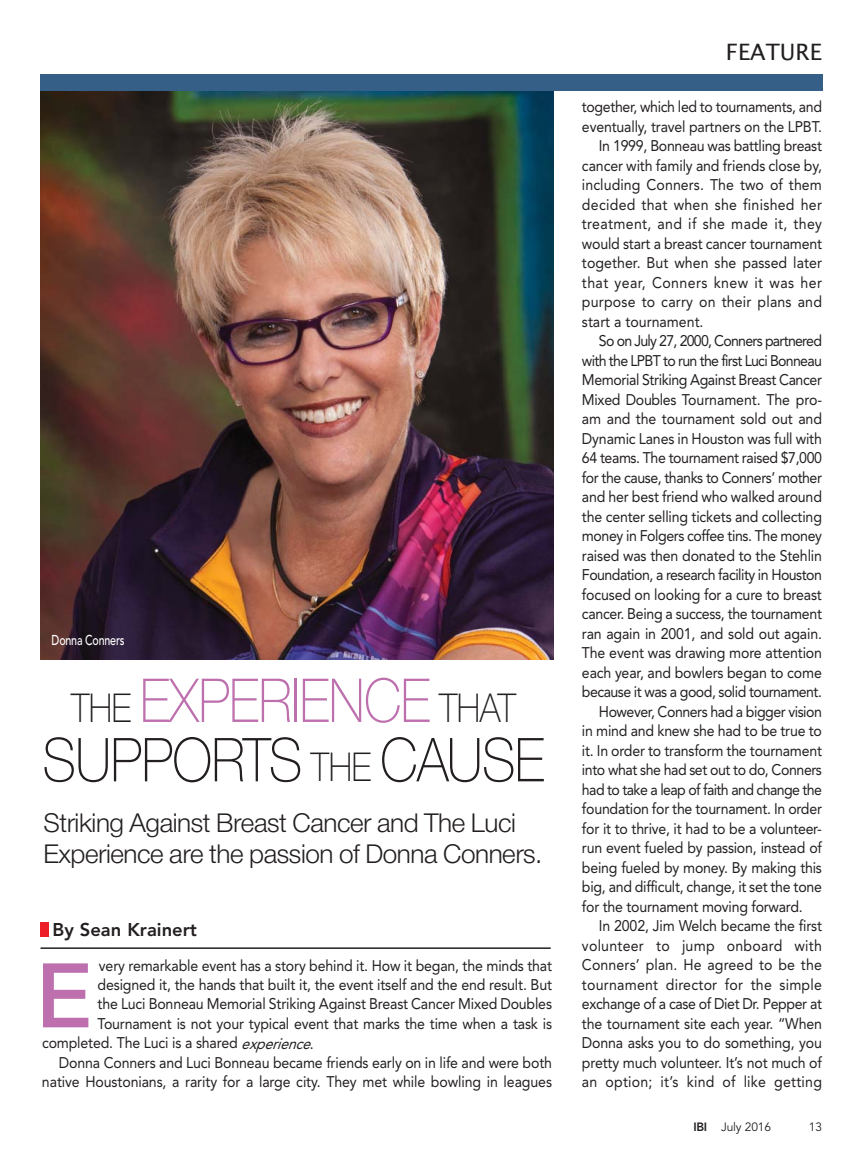
<style>
.page{position:relative;width:864px;height:1161px;background:#fff}
.page>*{position:absolute;margin:0;border:0;box-sizing:border-box;transform-origin:0 0}
.t1{font:96px "NH65";color:#bd6fae}
.t2{font:64.95px/59.4px "NH35";letter-spacing:-.01em;color:#231f20;text-align:center;scale:.88 1}
.t3{font:27.9px/31.2px "NH45";letter-spacing:-.015em;color:#231f20}
.t4{font:22.5px "Lucida Grande";color:#231f20}
.t5{font:800 18.3px "Avenir LT Std";color:#231f20}
.t6{font:15.3px "Avenir LT Std";letter-spacing:-.01em;color:#231f20;scale:.92 1}
.t7{font:15.3px "Avenir LT Std";letter-spacing:-.03em;color:#231f20;scale:.92 1}
.t8{font:15.3px "Avenir LT Std";letter-spacing:.015em;color:#231f20;scale:.92 1}
.t9{font:15.3px "Avenir LT Std";letter-spacing:-.035em;color:#231f20;scale:.92 1}
.t10{font:15.3px "Avenir LT Std";letter-spacing:-.05em;color:#231f20;scale:.92 1}
.t11{font:15.3px "Avenir LT Std";letter-spacing:.02em;color:#231f20;scale:.92 1}
.t12{font:15.3px "Avenir LT Std";letter-spacing:-.04em;color:#231f20;scale:.92 1}
.t13{font:15.3px "Avenir LT Std";letter-spacing:.03em;color:#231f20;scale:.92 1}
.t14{font:15.3px "Avenir LT Std";letter-spacing:.01em;color:#231f20;scale:.92 1}
.t15{font:500 14.25px "Avenir LT Std";letter-spacing:-.015em;color:#fff;scale:.75 1}
.t16{font:12px "Avenir LT Std";letter-spacing:-.015em;color:#231f20}
.s1{font-size:42.75px}
.s2{color:#bd6fae}
.s3{font-style:italic}
.s4{font-weight:800}
</style>
<div class="page">
<img style="left:40px;top:91px;width:514px;height:568px">
<hr style="left:40px;top:947px;width:511px;height:2px;background:#231f20">
<div style="left:41px;top:922px;width:8px;height:15px;background:#ed1e25"></div>
<div style="left:40px;top:74px;width:784px;height:17px;background:#365f87"></div>
<p class="t15" style="left:52px;top:635px;width:99px">Donna Conners</p>
<p class="t2" style="left:42px;top:677px;width:572px"><span class="s1">THE</span> <span class="s2">EXPERIENCE</span> <span class="s1">THAT<br></span>SUPPORTS <span class="s1">THE</span> CAUSE</p>
<p class="t3" style="left:44px;top:809px;width:501px">Striking Against Breast Cancer and The Luci<br>Experience are the passion of Donna Conners.</p>
<p class="t5" style="left:52px;top:922px;width:146px">By Sean Krainert</p>
<p class="t6" style="left:99px;top:958px;width:494px">very remarkable event has a story behind it. How it began, the minds that</p>
<p class="t6" style="left:98px;top:977px;width:495px">designed it, the hands that built it, the event itself and the end result. But</p>
<p class="t6" style="left:98px;top:997px;width:495px">the Luci Bonneau Memorial Striking Against Breast Cancer Mixed Doubles</p>
<p class="t6" style="left:98px;top:1016px;width:495px">Tournament is not your typical event that marks the time when a task is</p>
<p class="t6" style="left:42px;top:1036px;width:297px">completed. The Luci is a shared <span class="s3">experience</span>.</p>
<p class="t6" style="left:59px;top:1055px;width:537px">Donna Conners and Luci Bonneau became friends early on in life and were both</p>
<p class="t6" style="left:42px;top:1075px;width:556px">native Houstonians, a rarity for a large city. They met while bowling in leagues</p>
<p class="t1" style="left:37px;top:963px;width:57px">E</p>
<p class="t4" style="left:726px;top:39px;width:98px">FEATURE</p>
<p class="t6" style="left:582px;top:100px;width:262px">together, which led to tournaments, and</p>
<p class="t6" style="left:582px;top:119px;width:262px">eventually, travel partners on the LPBT.</p>
<p class="t6" style="left:599px;top:139px;width:244px">In 1999, Bonneau was battling breast</p>
<p class="t6" style="left:582px;top:158px;width:262px">cancer with family and friends close by,</p>
<p class="t6" style="left:582px;top:178px;width:262px">including Conners. The two of them</p>
<p class="t11" style="left:582px;top:197px;width:262px">decided that when she finished her</p>
<p class="t11" style="left:582px;top:217px;width:262px">treatment, and if she made it, they</p>
<p class="t6" style="left:582px;top:236px;width:262px">would start a breast cancer tournament</p>
<p class="t6" style="left:582px;top:256px;width:262px">together. But when she passed later</p>
<p class="t13" style="left:582px;top:275px;width:262px">that year, Conners knew it was her</p>
<p class="t8" style="left:582px;top:295px;width:262px">purpose to carry on their plans and</p>
<p class="t6" style="left:582px;top:314px;width:134px">start a tournament.</p>
<p class="t10" style="left:599px;top:334px;width:244px">So on July 27, 2000, Conners partnered</p>
<p class="t10" style="left:582px;top:353px;width:262px">with the LPBT to run the first Luci Bonneau</p>
<p class="t7" style="left:582px;top:373px;width:262px">Memorial Striking Against Breast Cancer</p>
<p class="t6" style="left:582px;top:392px;width:262px">Mixed Doubles Tournament. The pro-</p>
<p class="t6" style="left:582px;top:412px;width:262px">am and the tournament sold out and</p>
<p class="t6" style="left:582px;top:431px;width:262px">Dynamic Lanes in Houston was full with</p>
<p class="t7" style="left:582px;top:451px;width:262px">64 teams. The tournament raised $7,000</p>
<p class="t7" style="left:582px;top:470px;width:262px">for the cause, thanks to Conners’ mother</p>
<p class="t6" style="left:582px;top:490px;width:262px">and her best friend who walked around</p>
<p class="t6" style="left:582px;top:509px;width:262px">the center selling tickets and collecting</p>
<p class="t7" style="left:582px;top:529px;width:262px">money in Folgers coffee tins. The money</p>
<p class="t6" style="left:582px;top:548px;width:262px">raised was then donated to the Stehlin</p>
<p class="t9" style="left:582px;top:568px;width:262px">Foundation, a research facility in Houston</p>
<p class="t6" style="left:582px;top:587px;width:262px">focused on looking for a cure to breast</p>
<p class="t6" style="left:582px;top:607px;width:262px">cancer. Being a success, the tournament</p>
<p class="t6" style="left:582px;top:626px;width:262px">ran again in 2001, and sold out again.</p>
<p class="t6" style="left:582px;top:646px;width:262px">The event was drawing more attention</p>
<p class="t6" style="left:582px;top:665px;width:262px">each year, and bowlers began to come</p>
<p class="t9" style="left:582px;top:685px;width:262px">because it was a good, solid tournament.</p>
<p class="t9" style="left:599px;top:704px;width:244px">However, Conners had a bigger vision</p>
<p class="t6" style="left:582px;top:724px;width:262px">in mind and knew she had to be true to</p>
<p class="t6" style="left:582px;top:743px;width:262px">it. In order to transform the tournament</p>
<p class="t7" style="left:582px;top:763px;width:262px">into what she had set out to do, Conners</p>
<p class="t12" style="left:582px;top:782px;width:262px">had to take a leap of faith and change the</p>
<p class="t6" style="left:582px;top:802px;width:262px">foundation for the tournament. In order</p>
<p class="t6" style="left:582px;top:821px;width:262px">for it to thrive, it had to be a volunteer-</p>
<p class="t6" style="left:582px;top:841px;width:262px">run event fueled by passion, instead of</p>
<p class="t6" style="left:582px;top:860px;width:262px">being fueled by money. By making this</p>
<p class="t6" style="left:582px;top:880px;width:262px">big, and difficult, change, it set the tone</p>
<p class="t6" style="left:582px;top:899px;width:241px">for the tournament moving forward.</p>
<p class="t6" style="left:599px;top:919px;width:244px">In 2002, Jim Welch became the first</p>
<p class="t8" style="left:582px;top:938px;width:262px">volunteer to jump onboard with</p>
<p class="t14" style="left:582px;top:958px;width:262px">Conners’ plan. He agreed to be the</p>
<p class="t8" style="left:582px;top:977px;width:262px">tournament director for the simple</p>
<p class="t6" style="left:582px;top:997px;width:262px">exchange of a case of Diet Dr. Pepper at</p>
<p class="t6" style="left:582px;top:1016px;width:262px">the tournament site each year. “When</p>
<p class="t6" style="left:582px;top:1036px;width:262px">Donna asks you to do something, you</p>
<p class="t6" style="left:582px;top:1055px;width:262px">pretty much volunteer. It’s not much of</p>
<p class="t8" style="left:582px;top:1075px;width:262px">an option; it’s kind of like getting</p>
<p class="t16" style="left:693px;top:1122px;width:79px"><span class="s4">IBI</span> July 2016</p>
<p class="t16" style="left:809px;top:1122px;width:15px">13</p>
</div>
